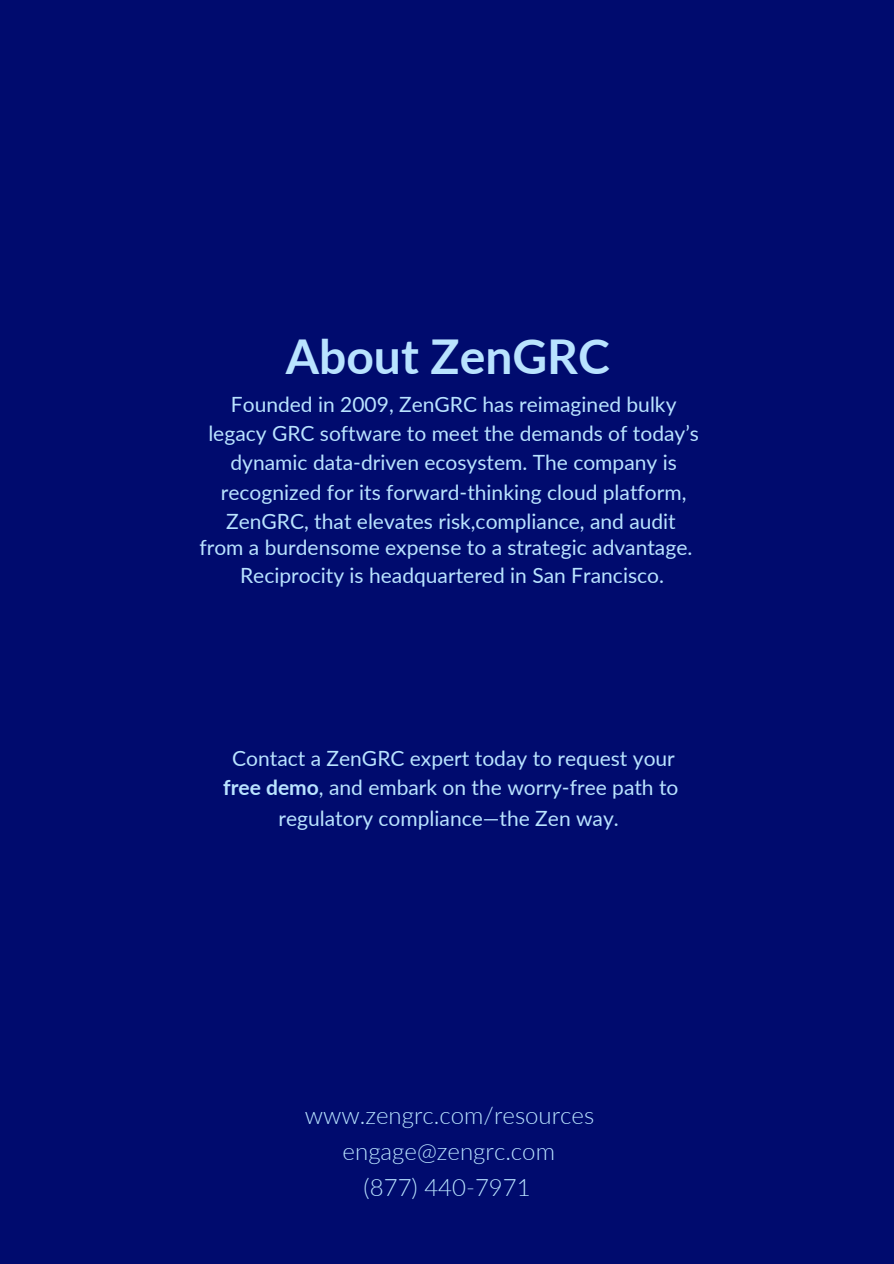
<style>
.page{position:relative;width:894px;height:1264px;background:#fff}
.page>*{position:absolute;margin:0;border:0;box-sizing:border-box;transform-origin:0 0}
.t1{font:700 48px "Lato";color:#b9e3ff}
.t2{font:300 24px "Lato";color:#b9e3ff}
.t3{font:21px/29.2px "Lato";color:#b9e3ff;text-align:center}
.s1{font-weight:700}
</style>
<div class="page">
<div style="left:0;top:0;width:893px;height:1263px;background:#000b6e"></div>
<p class="t1" style="left:286px;top:326px;width:325px">About ZenGRC</p>
<p class="t3" style="left:208px;top:389px;width:492px">Founded in 2009, ZenGRC has reimagined bulky legacy GRC software to meet the demands of today’s dynamic data-driven ecosystem. The company is recognized for its forward-thinking cloud platform, ZenGRC, that elevates risk,compliance, and audit</p>
<h1 class="t3" style="left:199px;top:532px;width:494px">from a burdensome expense to a strategic advantage.</h1>
<h1 class="t3" style="left:240px;top:560px;width:425px">Reciprocity is headquartered in San Francisco.</h1>
<p class="t3" style="left:223px;top:743px;width:456px">Contact a ZenGRC expert today to request your <span class="s1">free demo</span>, and embark on the worry-free path to</p>
<h1 class="t3" style="left:278px;top:803px;width:342px">regulatory compliance—the Zen way.</h1>
<p class="t2" style="left:305px;top:1100px;width:291px">www.zengrc.com/resources</p>
<p class="t2" style="left:342px;top:1136px;width:214px">engage@zengrc.com</p>
<p class="t2" style="left:363px;top:1172px;width:168px">(877) 440-7971</p>
</div>
